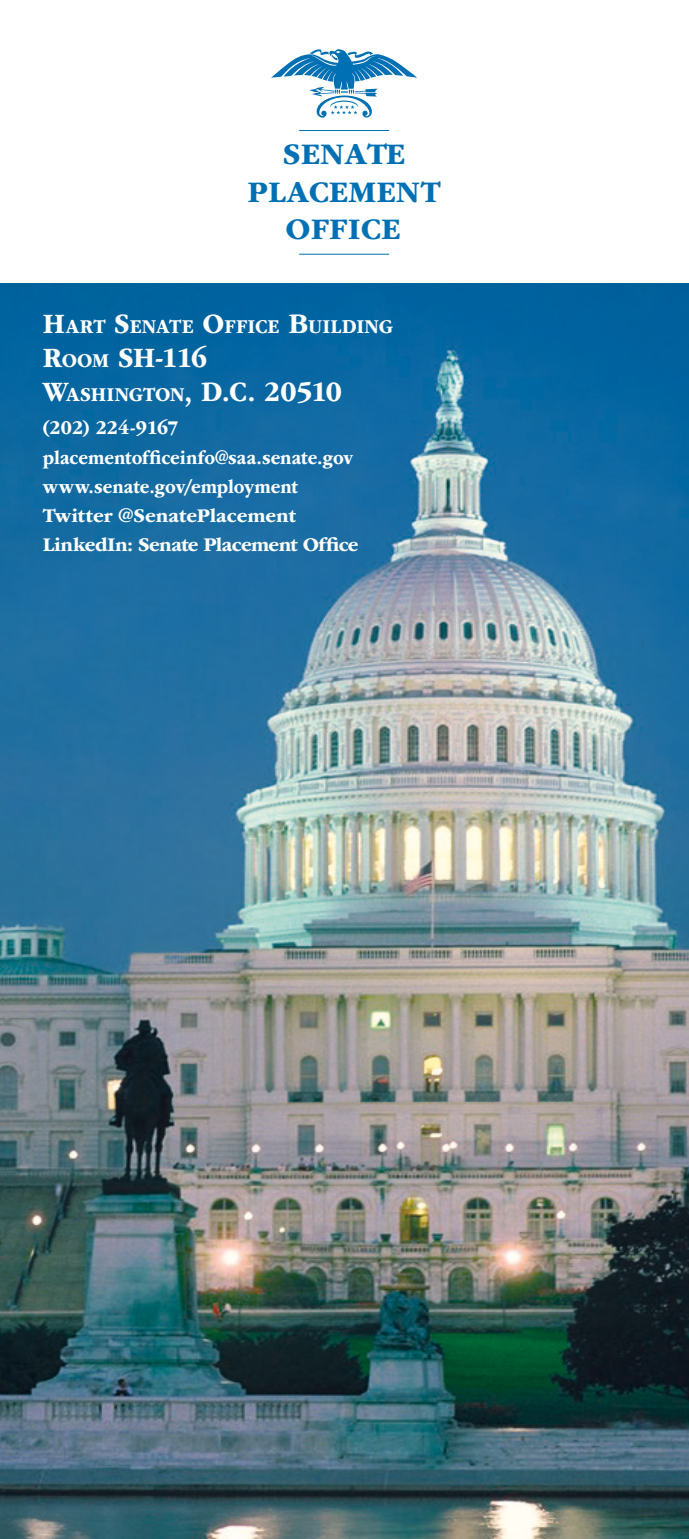
<style>
.page{position:relative;width:689px;height:1539px;background:#fff}
.page>*{position:absolute;margin:0;border:0;box-sizing:border-box;transform-origin:0 0}
.t1{font:700 31.28px/37.4px "ITC Garamond Std";color:#0070b4;text-align:center}
.t2{font:700 29.25px "ITC Garamond Std";letter-spacing:-.045em;color:#fff;scale:.93 1}
.t3{font:700 20.47px "ITC Garamond Std";letter-spacing:.005em;color:#fff;scale:.93 1}
.t4{font:700 20.25px "ITC Garamond Std";letter-spacing:-.005em;color:#fff;scale:.9 1}
.t5{font:700 20.25px "ITC Garamond Std";letter-spacing:-.03em;color:#fff}
.t6{font:700 20.25px "ITC Garamond Std";letter-spacing:-.005em;color:#fff}
.t7{font:700 20.25px "ITC Garamond Std";letter-spacing:-.005em;color:#fff;scale:.93 1}
.s1{font-size:29.25px}
.s2{font-size:20.47px}
</style>
<div class="page">
<svg style="left:271px;top:49px;width:146px;height:69px"></svg>
<hr style="left:299px;top:130px;width:90px;height:1px;background:#0070b4">
<hr style="left:299px;top:254px;width:90px;height:1px;background:#0070b4">
<img style="left:0;top:284px;width:688px;height:1255px">
<h1 class="t1" style="left:247px;top:136px;width:195px">SENATE<br>PLACEMENT<br>OFFICE</h1>
<p class="t3" style="left:43px;top:315px;width:378px"><span class="s1">H</span>ART <span class="s1">S</span>ENATE <span class="s1">O</span>FFICE <span class="s1">B</span>UILDING</p>
<p class="t2" style="left:43px;top:341px;width:178px">R<span class="s2">OOM</span> SH-116</p>
<p class="t2" style="left:43px;top:375px;width:323px">W<span class="s2">ASHINGTON</span>, D.C. 20510</p>
<p class="t7" style="left:43px;top:417px;width:147px">(202) 224-9167</p>
<p class="t4" style="left:43px;top:446px;width:346px">placementofficeinfo@saa.senate.gov</p>
<p class="t4" style="left:43px;top:475px;width:285px">www.senate.gov/employment</p>
<p class="t6" style="left:43px;top:504px;width:254px">Twitter @SenatePlacement</p>
<p class="t5" style="left:43px;top:534px;width:317px">LinkedIn: Senate Placement Office</p>
</div>
